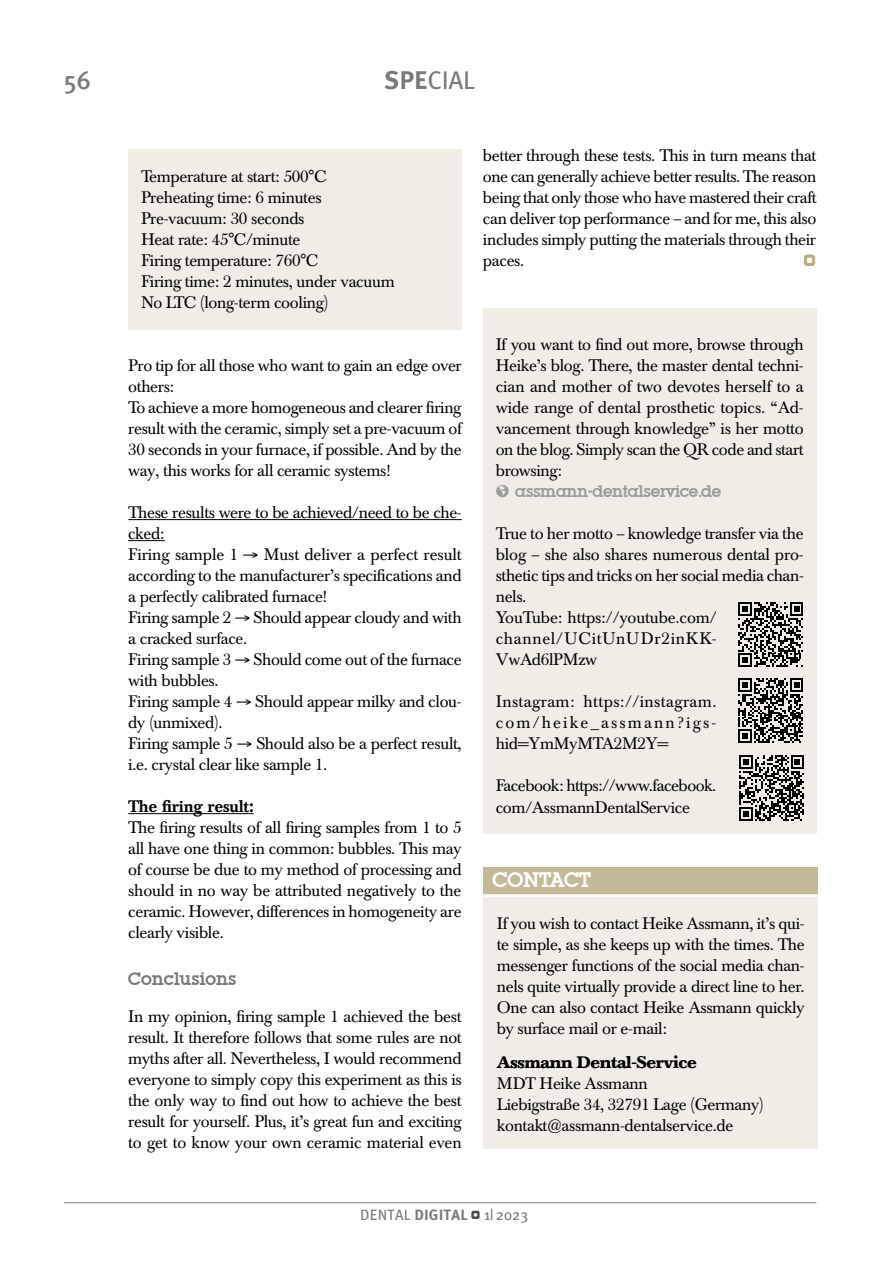
<style>
.page{position:relative;width:893px;height:1263px;background:#fff}
.page>*{position:absolute;margin:0;border:0;box-sizing:border-box;transform-origin:0 0}
.t1{font:25.5px "Meta Plus";color:#7a7a7a}
.t2{font:500 25.5px "Meta Plus";color:#7a7a7a}
.t3{font:700 21px "Lubiana";color:#fff}
.t4{font:700 18px "Lubiana";color:#7a7a7a}
.t5{font:16.5px/21px "Baskerville BE";letter-spacing:-.02em;color:#000}
.t6{font:700 16.5px "Lubiana";letter-spacing:-.02em;color:#9c9c9c}
.t7{font:700 16.5px "Baskerville BE";letter-spacing:-.02em;color:#000}
.t8{font:500 16.5px "Baskerville BE";letter-spacing:-.015em;color:#000}
.t9{font:16.5px "Click Bits Icon Pods";color:#b5a97f}
.t10{font:15px "Meta Plus";letter-spacing:.01em;color:#7a7a7a}
.s1{font-weight:700}
.s2{font-family:"Combi Numerals"}
.s3{font-family:"Click Bits Icon Pods";font-size:12px;color:#494948}
</style>
<div class="page">
<hr style="left:64px;top:1202px;width:752px;height:1px;background:#7a7a7a">
<div style="left:128px;top:149px;width:334px;height:180px;background:#efede5"></div>
<hr style="left:128px;top:519px;width:334px;height:1px;background:#000">
<hr style="left:128px;top:540px;width:37px;height:1px;background:#000">
<hr style="left:128px;top:813px;width:126px;height:1px;background:#000">
<div style="left:483px;top:308px;width:333px;height:525px;background:#efede5"></div>
<svg style="left:738px;top:602px;width:65px;height:65px"></svg>
<svg style="left:738px;top:678px;width:65px;height:65px"></svg>
<svg style="left:739px;top:755px;width:65px;height:65px"></svg>
<div style="left:483px;top:872px;width:334px;height:276px;background:#efede5"></div>
<div style="left:483px;top:867px;width:334px;height:26px;background:#c4b998"></div>
<hr style="left:484px;top:895px;width:333px;height:2px;background:#fff">
<h1 class="t2" style="left:64px;top:66px;width:29px">56</h1>
<h1 class="t1" style="left:384px;top:66px;width:92px"><span class="s1">SPE</span>CIAL</h1>
<p class="t5" style="left:141px;top:166px;width:255px">Temperature at start: 500°C<br>Preheating time: 6 minutes<br>Pre-vacuum: 30 seconds<br>Heat rate: 45°C/minute<br>Firing temperature: 760°C<br>Firing time: 2 minutes, under vacuum<br>No LTC (long-term cooling)</p>
<p class="t5" style="left:128px;top:356px;width:335px">Pro tip for all those who want to gain an edge over others:<br>To achieve a more homogeneous and clearer firing result with the ceramic, simply set a pre-vacuum of 30 seconds in your furnace, if possible. And by the way, this works for all ceramic systems!</p>
<p class="t5" style="left:128px;top:503px;width:335px">These results were to be achieved/need to be che&shy;cked:<br>Firing sample 1 → Must deliver a perfect result according to the manufacturer’s specifications and a perfectly calibrated furnace!<br>Firing sample 2 → Should appear cloudy and with a cracked surface.<br>Firing sample 3 → Should come out of the furnace with bubbles.<br>Firing sample 4 → Should appear milky and clou&shy;dy (unmixed).<br>Firing sample 5 → Should also be a perfect result, i.e. crystal clear like sample 1.</p>
<p class="t8" style="left:128px;top:797px;width:127px">The firing result:</p>
<p class="t5" style="left:128px;top:818px;width:335px;text-align:justify">The firing results of all firing samples from 1 to 5 all have one thing in common: bubbles. This may of course be due to my method of processing and should in no way be attributed negatively to the ceramic. However, differences in homogeneity are clearly visible.</p>
<p class="t4" style="left:128px;top:968px;width:110px">Conclusions</p>
<p class="t5" style="left:128px;top:1007px;width:335px;text-align:justify">In my opinion, firing sample 1 achieved the best result. It therefore follows that some rules are not myths after all. Nevertheless, I would recommend everyone to simply copy this experiment as this is the only way to find out how to achieve the best result for yourself. Plus, it’s great fun and exciting to get to know your own ceramic material even</p>
<p class="t5" style="left:483px;top:146px;width:335px;text-align:justify">better through these tests. This in turn means that one can generally achieve better results. The reason being that only those who have mastered their craft can deliver top performance – and for me, this also includes simply putting the materials through their paces.</p>
<p class="t9" style="left:803px;top:251px;width:14px">P</p>
<p class="t5" style="left:496px;top:335px;width:309px;text-align:justify">If you want to find out more, browse through Heike’s blog. There, the master dental techni&shy;cian and mother of two devotes herself to a wide range of dental prosthetic topics. “Ad&shy;vancement through knowledge” is her motto on the blog. Simply scan the QR code and start browsing:</p>
<p class="t6" style="left:496px;top:482px;width:227px"><span class="s2">“</span> assmann-dentalservice.de</p>
<p class="t5" style="left:496px;top:524px;width:310px">True to her motto – knowledge transfer via the blog – she also shares numerous dental pro&shy;sthetic tips and tricks on her social media chan&shy;nels.<br>YouTube: https://youtube.com/ channel/UCitUnUDr2inKK-<br>VwAd6lPMzw</p>
<p class="t5" style="left:496px;top:692px;width:222px;text-align:justify">Instagram: https://instagram. com/heike_assmann?igs&shy;hid=YmMyMTA2M2Y=</p>
<p class="t5" style="left:496px;top:776px;width:222px">Facebook: https://www.facebook. com/AssmannDentalService</p>
<p class="t3" style="left:493px;top:867px;width:100px">CONTACT</p>
<p class="t5" style="left:497px;top:913px;width:309px;text-align:justify">If you wish to contact Heike Assmann, it’s qui&shy;te simple, as she keeps up with the times. The messenger functions of the social media chan&shy;nels quite virtually provide a direct line to her.<br>One can also contact Heike Assmann quickly by surface mail or e-mail:</p>
<p class="t7" style="left:497px;top:1052px;width:202px">Assmann Dental-Service</p>
<p class="t5" style="left:497px;top:1074px;width:269px">MDT Heike Assmann<br>Liebigstraße 34, 32791 Lage (Germany) kontakt@assmann-dentalservice.de</p>
<p class="t10" style="left:360px;top:1206px;width:170px">DENTAL <span class="s1">DIGITAL</span> <span class="s3">W</span> 1| 2023</p>
</div>
